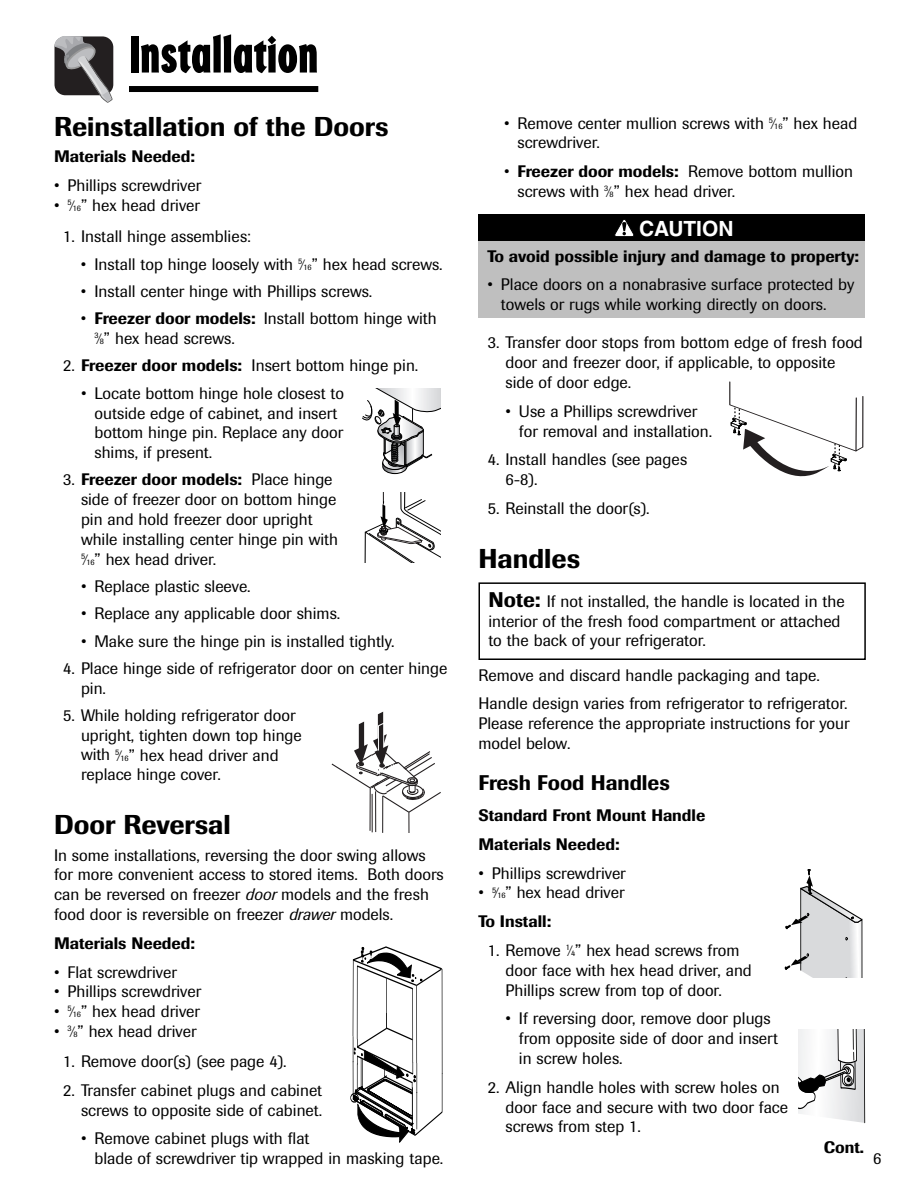
<style>
.page{position:relative;width:918px;height:1188px;background:#fff}
.page>*{position:absolute;margin:0;border:0;box-sizing:border-box;transform-origin:0 0}
.t1{font:54px "Regatta Condensed Plain";color:#000}
.t2{font:500 27px "Imago";color:#000}
.t3{font:500 21px "Imago";color:#000}
.t4{font:700 21px "Helvetica";color:#fff}
.t5{font:16.5px/19.8px "Imago";color:#000}
.t6{font:500 16.5px/28.8px "Imago";color:#000}
.s1{font-size:14.85px}
.s2{font-size:8.25px}
.s3{font-weight:500}
.s4{font-style:italic}
.s5{font-weight:500;font-size:21px}
</style>
<div class="page">
<svg style="left:54px;top:36px;width:59px;height:67px;background:#6e6c6d"></svg>
<div style="left:129px;top:86px;width:189px;height:6px;background:#000"></div>
<svg style="left:362px;top:389px;width:79px;height:85px"></svg>
<svg style="left:364px;top:492px;width:77px;height:70px"></svg>
<hr style="left:408px;top:812px;width:2px;height:21px;background:#231f20">
<hr style="left:369px;top:788px;width:2px;height:43px;background:#231f20">
<hr style="left:382px;top:796px;width:1px;height:37px;background:#231f20">
<hr style="left:372px;top:794px;width:1px;height:38px;background:#231f20">
<hr style="left:375px;top:791px;width:1px;height:41px;background:#231f20">
<svg style="left:332px;top:712px;width:109px;height:102px"></svg>
<svg style="left:350px;top:946px;width:93px;height:197px"></svg>
<div style="left:478px;top:238px;width:388px;height:80px;background:#bfbfbf"></div>
<div style="left:478px;top:214px;width:388px;height:27px;background:#000"></div>
<svg style="left:614px;top:219px;width:20px;height:18px"></svg>
<svg style="left:729px;top:382px;width:134px;height:94px"></svg>
<svg style="left:785px;top:869px;width:78px;height:108px"></svg>
<svg style="left:799px;top:1029px;width:67px;height:95px"></svg>
<div style="left:478px;top:582px;width:388px;height:78px;border:2px solid #000"></div>
<h1 class="t1" style="left:129px;top:37px;width:191px">Installation</h1>
<h2 class="t2" style="left:54px;top:117px;width:336px">Reinstallation of the Doors</h2>
<p class="t6" style="left:54px;top:144px;width:142px">Materials Needed:</p>
<p class="t5" style="left:54px;top:177px;width:149px">• Phillips screwdriver</p>
<p class="t5" style="left:54px;top:197px;width:148px">• <sup>5</sup><span class="s1">⁄</span><span class="s2">16</span>” hex head driver</p>
<p class="t5" style="left:63px;top:228px;width:189px">1. Install hinge assemblies:</p>
<p class="t5" style="left:81px;top:255px;width:363px">• Install top hinge loosely with <sup>5</sup><span class="s1">⁄</span><span class="s2">16</span>” hex head screws.</p>
<p class="t5" style="left:81px;top:283px;width:293px">• Install center hinge with Phillips screws.</p>
<p class="t5" style="left:94px;top:310px;width:344px;text-indent:-14px">• <span class="s3">Freezer door models:</span> Install bottom hinge with<br><sup>3</sup><span class="s1">⁄</span><span class="s2">8</span>” hex head screws.</p>
<p class="t5" style="left:63px;top:357px;width:357px">2. <span class="s3">Freezer door models:</span> Insert bottom hinge pin.</p>
<p class="t5" style="left:95px;top:384px;width:251px;text-indent:-13px">• Locate bottom hinge hole closest to outside edge of cabinet, and insert bottom hinge pin. Replace any door shims, if present.</p>
<p class="t5" style="left:81px;top:471px;width:258px;text-indent:-18px">3. <span class="s3">Freezer door models:</span> Place hinge side of freezer door on bottom hinge pin and hold freezer door upright while installing center hinge pin with <sup>5</sup><span class="s1">⁄</span><span class="s2">16</span>” hex head driver.</p>
<p class="t5" style="left:81px;top:578px;width:171px">• Replace plastic sleeve.</p>
<p class="t5" style="left:81px;top:605px;width:261px">• Replace any applicable door shims.</p>
<p class="t5" style="left:81px;top:632px;width:315px">• Make sure the hinge pin is installed tightly.</p>
<p class="t5" style="left:81px;top:659px;width:368px;text-indent:-18px">4. Place hinge side of refrigerator door on center hinge pin.</p>
<p class="t5" style="left:81px;top:707px;width:222px;text-indent:-18px">5. While holding refrigerator door upright, tighten down top hinge with <sup>5</sup><span class="s1">⁄</span><span class="s2">16</span>” hex head driver and replace hinge cover.</p>
<h2 class="t2" style="left:54px;top:815px;width:178px">Door Reversal</h2>
<p class="t5" style="left:54px;top:846px;width:391px">In some installations, reversing the door swing allows for more convenient access to stored items. Both doors can be reversed on freezer <span class="s4">door</span> models and the fresh food door is reversible on freezer <span class="s4">drawer</span> models.</p>
<p class="t6" style="left:54px;top:930px;width:142px">Materials Needed:</p>
<p class="t5" style="left:54px;top:963px;width:124px">• Flat screwdriver</p>
<p class="t5" style="left:54px;top:983px;width:149px">• Phillips screwdriver</p>
<p class="t5" style="left:54px;top:1003px;width:148px">• <sup>5</sup><span class="s1">⁄</span><span class="s2">16</span>” hex head driver</p>
<p class="t5" style="left:54px;top:1023px;width:144px">• <sup>3</sup><span class="s1">⁄</span><span class="s2">8</span>” hex head driver</p>
<p class="t5" style="left:63px;top:1053px;width:225px">1. Remove door(s) (see page 4).</p>
<p class="t5" style="left:63px;top:1081px;width:260px;text-align:right">2. Transfer cabinet plugs and cabinet screws to opposite side of cabinet.</p>
<p class="t5" style="left:95px;top:1130px;width:350px;text-indent:-13px">• Remove cabinet plugs with flat<br>blade of screwdriver tip wrapped in masking tape.</p>
<p class="t5" style="left:518px;top:114px;width:341px;text-indent:-13px">• Remove center mullion screws with <sup>5</sup><span class="s1">⁄</span><span class="s2">16</span>” hex head screwdriver.</p>
<p class="t5" style="left:518px;top:163px;width:337px;text-indent:-14px">• <span class="s3">Freezer door models:</span> Remove bottom mullion screws with <sup>3</sup><span class="s1">⁄</span><span class="s2">8</span>” hex head driver.</p>
<p class="t4" style="left:639px;top:220px;width:96px">CAUTION</p>
<p class="t6" style="left:488px;top:243px;width:373px">To avoid possible injury and damage to property:</p>
<p class="t5" style="left:501px;top:276px;width:355px;text-indent:-13px">• Place doors on a nonabrasive surface protected by towels or rugs while working directly on doors.</p>
<p class="t5" style="left:506px;top:334px;width:359px;text-indent:-18px">3. Transfer door stops from bottom edge of fresh food door and freezer door, if applicable, to opposite side of door edge.</p>
<p class="t5" style="left:519px;top:402px;width:195px;text-indent:-13px">• Use a Phillips screwdriver for removal and installation.</p>
<p class="t5" style="left:506px;top:451px;width:183px;text-indent:-18px">4. Install handles (see pages<br>6-8).</p>
<p class="t5" style="left:488px;top:500px;width:163px">5. Reinstall the door(s).</p>
<h2 class="t2" style="left:478px;top:549px;width:103px">Handles</h2>
<p class="t5" style="left:488px;top:593px;width:358px"><span class="s5">Note:</span> If not installed, the handle is located in the interior of the fresh food compartment or attached to the back of your refrigerator.</p>
<p class="t5" style="left:478px;top:662px;width:371px;line-height:28.8px">Remove and discard handle packaging and tape.<br>Handle design varies from refrigerator to refrigerator.</p>
<p class="t5" style="left:478px;top:715px;width:373px">Please reference the appropriate instructions for your model below.</p>
<p class="t3" style="left:478px;top:775px;width:193px">Fresh Food Handles</p>
<p class="t6" style="left:478px;top:802px;width:228px">Standard Front Mount Handle<br>Materials Needed:</p>
<p class="t5" style="left:478px;top:864px;width:149px">• Phillips screwdriver</p>
<p class="t5" style="left:478px;top:880px;width:148px;line-height:28.8px">• <sup>5</sup><span class="s1">⁄</span><span class="s2">16</span>” hex head driver<br><span class="s3">To Install:</span></p>
<p class="t5" style="left:506px;top:942px;width:248px;text-indent:-18px">1. Remove <sup>1</sup><span class="s1">⁄</span><span class="s2">4</span>” hex head screws from door face with hex head driver, and<br>Phillips screw from top of door.</p>
<p class="t5" style="left:519px;top:1010px;width:260px;text-indent:-13px">• If reversing door, remove door plugs from opposite side of door and insert in screw holes.</p>
<p class="t5" style="left:506px;top:1078px;width:284px;text-indent:-18px">2. Align handle holes with screw holes on door face and secure with two door face screws from step 1.</p>
<p class="t6" style="left:824px;top:1135px;width:42px">Cont.</p>
<p class="t5" style="left:873px;top:1149px;width:10px">6</p>
</div>
